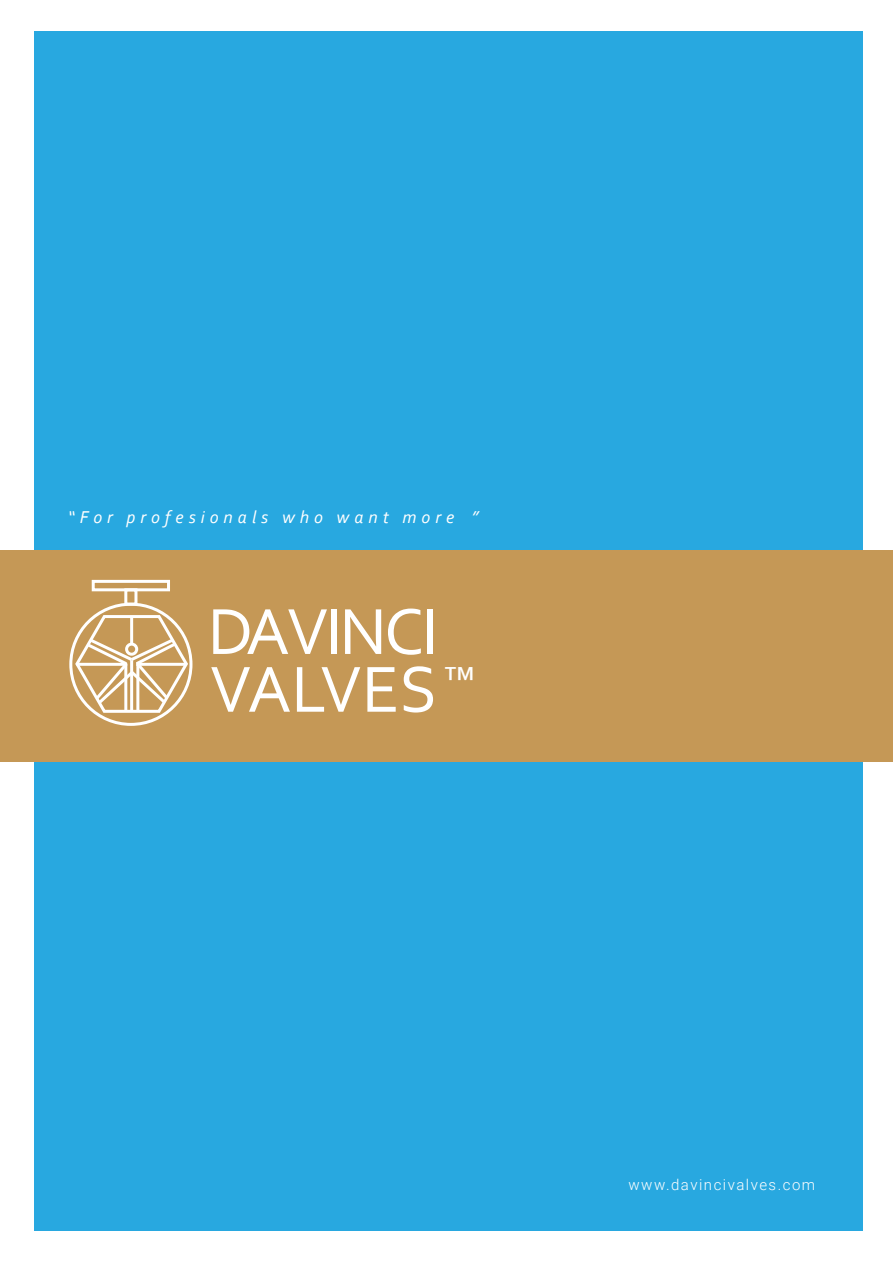
<style>
.page{position:relative;width:893px;height:1263px;background:#fff}
.page>*{position:absolute;margin:0;border:0;box-sizing:border-box;transform-origin:0 0}
.t1{font:68.25px "Corbel";letter-spacing:-.04em;color:#fff}
.t2{font:37.95px "Corbel";color:#fff}
.t3{font:italic 18px "Corbel";letter-spacing:.275em;color:#fff}
.t4{font:300 15px "Roboto";letter-spacing:.1em;color:#fff}
</style>
<div class="page">
<div style="left:34px;top:32px;width:828px;height:1199px;background:#28a8e0"></div>
<div style="left:0;top:550px;width:893px;height:211px;background:#c59856"></div>
<div style="left:92px;top:580px;width:78px;height:11px;border:3px solid #fff"></div>
<div style="left:124px;top:588px;width:13px;height:18px;border:3px solid #fff"></div>
<div style="left:69px;top:603px;width:123px;height:123px;border:3px solid #fff;border-radius:50%"></div>
<svg style="left:73px;top:613px;width:117px;height:102px"></svg>
<p class="t3" style="left:68px;top:506px;width:412px">“For profesionals who want more ”</p>
<h1 class="t1" style="left:208px;top:589px;width:232px">DAVINCI</h1>
<h1 class="t1" style="left:210px;top:647px;width:229px">VALVES</h1>
<h2 class="t2" style="left:443px;top:656px;width:34px">™</h2>
<p class="t4" style="left:628px;top:1174px;width:188px">www.davincivalves.com</p>
</div>
